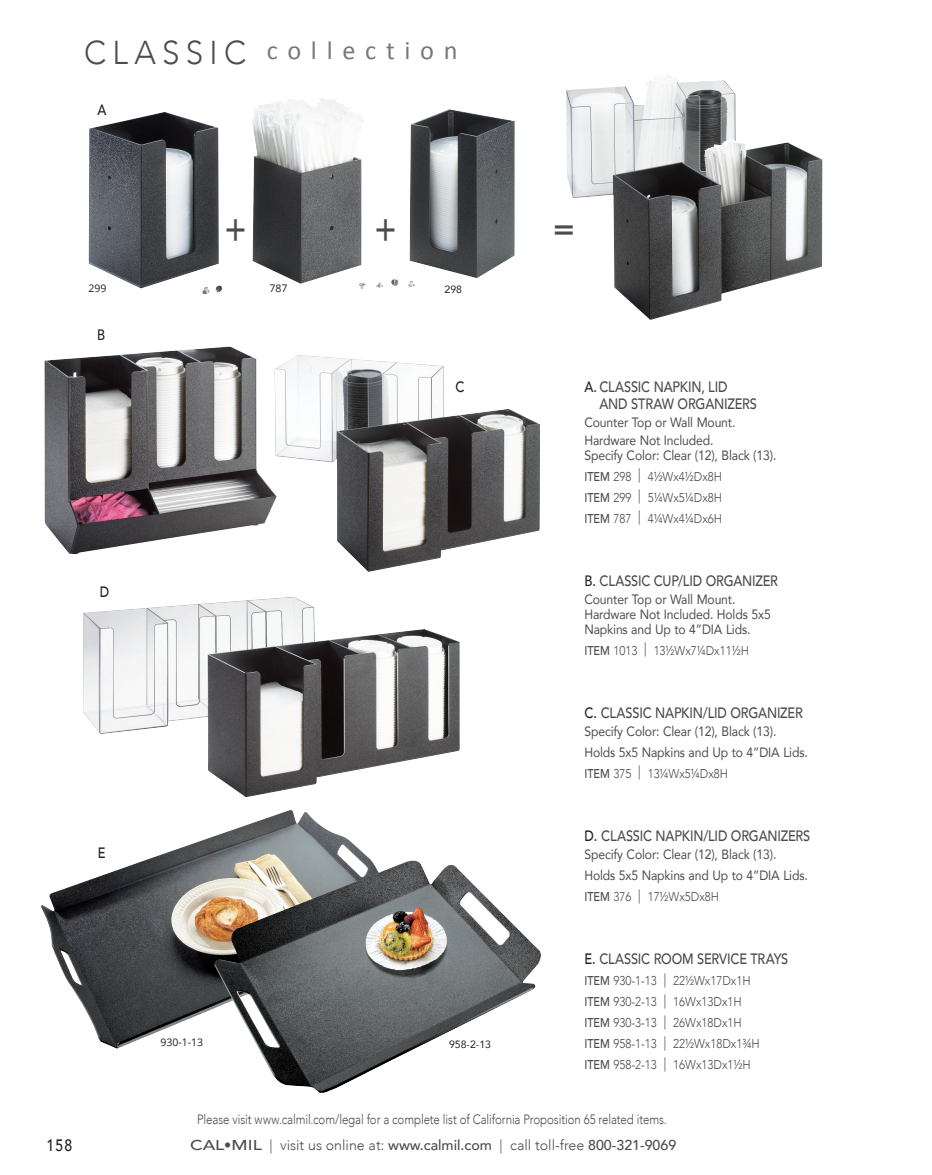
<style>
.page{position:relative;width:932px;height:1175px;background:#fff}
.page>*{position:absolute;margin:0;border:0;box-sizing:border-box;transform-origin:0 0}
.t1{font:500 39.3px "Avenir";color:#4b4c4d;scale:.85 1}
.t2{font:26.25px "Calibri";letter-spacing:.37em;color:#76787b}
.t3{font:500 16.5px "Avenir";color:#231f20;scale:.85 1}
.t4{font:500 15px/17.2px "Avenir";letter-spacing:-.015em;color:#4b4c4d;scale:.85 1}
.t5{font:500 15px "Avenir";color:#231f20;scale:.85 1}
.t6{font:500 14.25px "Avenir";color:#4b4c4d;scale:1.25 1}
.t7{font:13.5px/15px "Avenir";letter-spacing:-.01em;color:#4b4c4d;scale:.9 1}
.t8{font:300 13.5px "Avenir";letter-spacing:-.005em;color:#4b4c4d;scale:.85 1}
.t9{font:300 12.75px/21px "Avenir";color:#4b4c4d;text-align:justify;scale:.9 1}
.t10{font:10.5px "Open Sans";color:#231f20}
.t11{font:10.5px "Avenir";color:#231f20}
.s1{font-family:"Avenir";font-weight:300;font-size:33px;color:#4b4c4d}
.s2{color:#231f20}
.s3{font-weight:500}
.s4{font-size:14.25px;color:#57585a}
.s5{font-weight:300}
</style>
<div class="page">
<img style="left:89px;top:112px;width:133px;height:183px">
<img style="left:276px;top:355px;width:264px;height:217px">
<img style="left:83px;top:597px;width:376px;height:200px">
<img style="left:566px;top:75px;width:256px;height:245px">
<img style="left:41px;top:810px;width:330px;height:238px">
<img style="left:214px;top:860px;width:327px;height:233px">
<img style="left:252px;top:98px;width:262px;height:191px">
<img style="left:44px;top:346px;width:232px;height:209px">
<h2 class="t2" style="left:84px;top:34px;width:375px"><span class="s1">CLASSIC</span> collection</h2>
<p class="t5" style="left:97px;top:97px;width:12px">A</p>
<h1 class="t1" style="left:224px;top:194px;width:28px">+</h1>
<h1 class="t1" style="left:374px;top:194px;width:28px">+</h1>
<h1 class="t1" style="left:553px;top:194px;width:28px">=</h1>
<p class="t10" style="left:89px;top:281px;width:20px">299</p>
<p class="t10" style="left:269px;top:281px;width:20px">787</p>
<p class="t11" style="left:444px;top:281px;width:19px">298</p>
<p class="t5" style="left:97px;top:322px;width:11px">B</p>
<p class="t5" style="left:100px;top:578px;width:13px">D</p>
<p class="t5" style="left:98px;top:839px;width:11px">E</p>
<p class="t5" style="left:455px;top:373px;width:12px">C</p>
<p class="t10" style="left:160px;top:1034px;width:44px">930-1-13</p>
<p class="t11" style="left:449px;top:1036px;width:44px">958-2-13</p>
<p class="t4" style="left:599px;top:377px;width:187px;text-indent:-15px"><span class="s2">A.</span> CLASSIC NAPKIN, LID<br>AND STRAW ORGANIZERS</p>
<p class="t7" style="left:584px;top:413px;width:169px;line-height:18px">Counter Top or Wall Mount.<br>Hardware Not Included.</p>
<p class="t7" style="left:584px;top:447px;width:215px">Specify Color: Clear (12), Black (13).</p>
<p class="t9" style="left:584px;top:466px;width:154px"><span class="s3">ITEM</span> 298 <span class="s4">|</span> 4½Wx4½Dx8H <span class="s3">ITEM</span> 299 <span class="s4">|</span> 5¼Wx5¼Dx8H <span class="s3">ITEM</span> 787 <span class="s4">|</span> 4¼Wx4¼Dx6H</p>
<p class="t4" style="left:584px;top:571px;width:229px"><span class="s2">B.</span> CLASSIC CUP/LID ORGANIZER</p>
<p class="t7" style="left:584px;top:591px;width:208px">Counter Top or Wall Mount.<br>Hardware Not Included. Holds 5x5<br>Napkins and Up to 4”DIA Lids.</p>
<p class="t9" style="left:584px;top:640px;width:184px"><span class="s3">ITEM</span> 1013 <span class="s4">|</span> 13½Wx7¼Dx11½H</p>
<p class="t4" style="left:584px;top:703px;width:258px"><span class="s2">C.</span> CLASSIC NAPKIN/LID ORGANIZER</p>
<p class="t7" style="left:584px;top:720px;width:250px;line-height:21px">Specify Color: Clear (12), Black (13).<br>Holds 5x5 Napkins and Up to 4”DIA Lids.</p>
<p class="t9" style="left:584px;top:763px;width:161px"><span class="s3">ITEM</span> 375 <span class="s4">|</span> 13¼Wx5¼Dx8H</p>
<p class="t4" style="left:584px;top:826px;width:267px"><span class="s2">D.</span> CLASSIC NAPKIN/LID ORGANIZERS</p>
<p class="t7" style="left:584px;top:843px;width:250px;line-height:21px">Specify Color: Clear (12), Black (13).<br>Holds 5x5 Napkins and Up to 4”DIA Lids.</p>
<p class="t9" style="left:584px;top:886px;width:151px"><span class="s3">ITEM</span> 376 <span class="s4">|</span> 17½Wx5Dx8H</p>
<p class="t4" style="left:584px;top:949px;width:241px"><span class="s2">E.</span> CLASSIC ROOM SERVICE TRAYS</p>
<p class="t9" style="left:584px;top:970px;width:196px;text-align:left"><span class="s3">ITEM</span> 930-1-13 <span class="s4">|</span> 22½Wx17Dx1H<br><span class="s3">ITEM</span> 930-2-13 <span class="s4">|</span> 16Wx13Dx1H<br><span class="s3">ITEM</span> 930-3-13 <span class="s4">|</span> 26Wx18Dx1H<br><span class="s3">ITEM</span> 958-1-13 <span class="s4">|</span> 22½Wx18Dx1¾H<br><span class="s3">ITEM</span> 958-2-13 <span class="s4">|</span> 16Wx13Dx1½H</p>
<p class="t8" style="left:197px;top:1110px;width:554px">Please visit www.calmil.com/legal for a complete list of California Proposition 65 related items.</p>
<p class="t3" style="left:46px;top:1130px;width:32px">158</p>
<p class="t6" style="left:190px;top:1132px;width:390px">CAL•MIL <span class="s5">| visit us online at:</span> www.calmil.com <span class="s5">| call toll-free</span> 800-321-9069</p>
</div>
